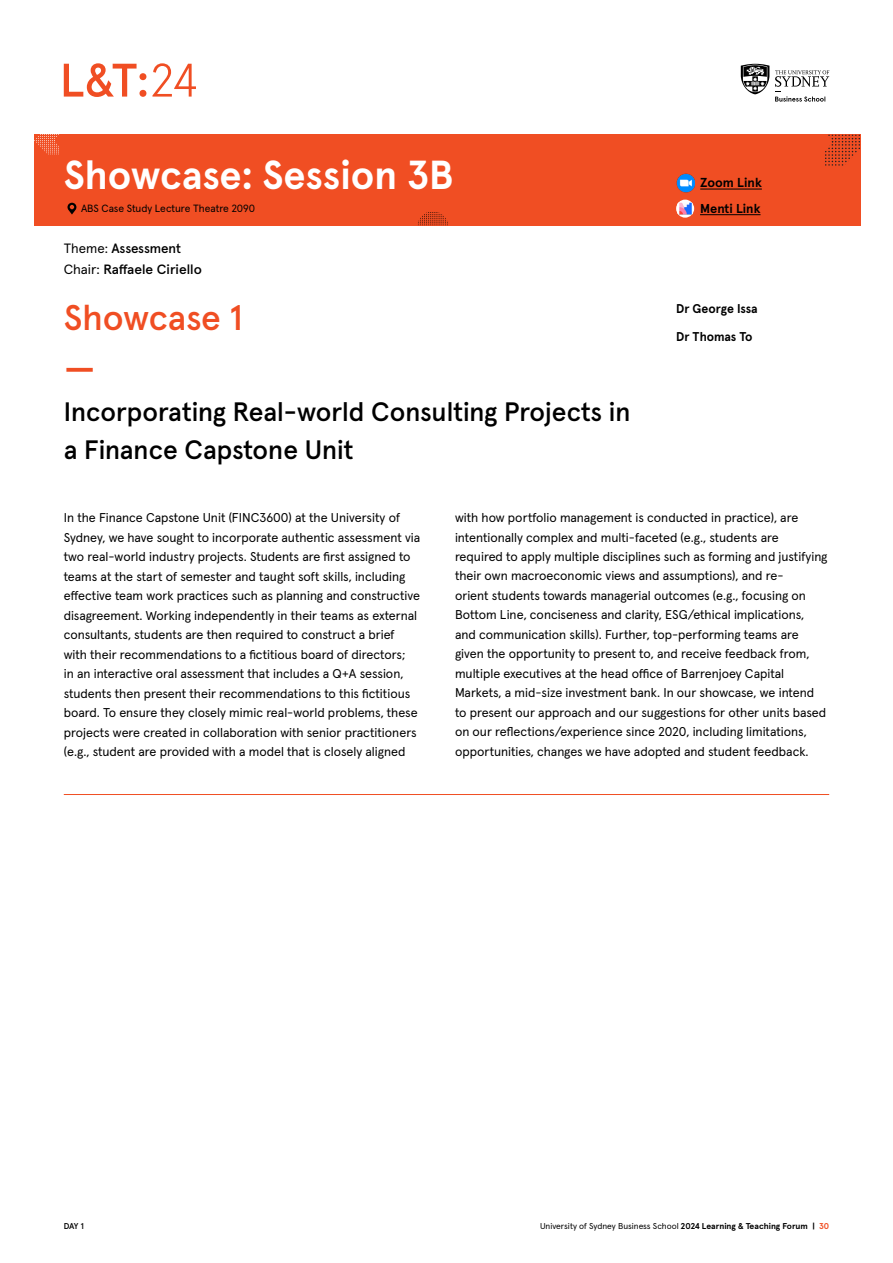
<style>
.page{position:relative;width:893px;height:1263px;background:#fff}
.page>*{position:absolute;margin:0;border:0;box-sizing:border-box;transform-origin:0 0}
.t1{font:500 41.7px "Apercu Pro";color:#f04e23}
.t2{font:700 40.5px "Apercu Pro";letter-spacing:-.005em;color:#fff}
.t3{font:500 35.7px "Apercu Pro";letter-spacing:-.005em;color:#f04e23}
.t4{font:500 26.7px/38px "Apercu Pro";color:#000}
.t5{font:500 13.5px/21px "Apercu Pro";letter-spacing:-.005em;color:#000}
.t6{font:700 13.05px "Apercu Pro";color:#000}
.t7{font:700 12.9px "Apercu Pro";color:#000}
.t8{font:12.75px/19.5px "Apercu Pro";color:#000}
.t9{font:700 12.75px/27.8px "Apercu Pro";letter-spacing:-.005em;color:#000}
.t10{font:10.5px "Apercu Pro";letter-spacing:-.005em;color:#000}
.t11{font:8.4px "Apercu Pro";color:#000}
.t12{font:500 8.4px "Apercu Pro";color:#000}
.s1{font-weight:400}
.s2{font-weight:700}
.s3{font-weight:700;color:#f04e23}
</style>
<div class="page">
<svg style="left:741px;top:64px;width:28px;height:30px"></svg>
<svg style="left:775px;top:70px;width:54px;height:32px"></svg>
<svg style="left:64px;top:63px;width:82px;height:34px"></svg>
<svg style="left:152px;top:63px;width:44px;height:34px"></svg>
<div style="left:34px;top:134px;width:826px;height:91px;background:#f04e23"></div>
<svg style="left:418px;top:212px;width:30px;height:14px"></svg>
<svg style="left:825px;top:134px;width:35px;height:32px"></svg>
<svg style="left:34px;top:134px;width:25px;height:21px"></svg>
<svg style="left:68px;top:203px;width:8px;height:12px"></svg>
<hr style="left:64px;top:794px;width:765px;height:1px;background:#f04e23">
<img style="left:676px;top:173px;width:19px;height:19px">
<hr style="left:700px;top:189px;width:62px;height:1px;background:#000">
<hr style="left:700px;top:214px;width:60px;height:1px;background:#000">
<svg style="left:676px;top:200px;width:18px;height:18px"></svg>
<svg style="left:677px;top:203px;width:16px;height:12px"></svg>
<img style="left:678px;top:203px;width:14px;height:12px">
<h2 class="t2" style="left:64px;top:143px;width:391px">Showcase: Session 3B</h2>
<p class="t10" style="left:81px;top:201px;width:176px">ABS Case Study Lecture Theatre 2090</p>
<p class="t5" style="left:64px;top:236px;width:140px"><span class="s1">Theme:</span> Assessment<br><span class="s1">Chair:</span> Raffaele Ciriello</p>
<h3 class="t3" style="left:64px;top:290px;width:181px">Showcase 1</h3>
<h1 class="t1" style="left:64px;top:336px;width:33px">—</h1>
<h3 class="t4" style="left:64px;top:391px;width:568px">Incorporating Real-world Consulting Projects in a Finance Capstone Unit</h3>
<p class="t6" style="left:700px;top:172px;width:63px">Zoom Link</p>
<p class="t7" style="left:700px;top:198px;width:62px">Menti Link</p>
<p class="t9" style="left:676px;top:294px;width:83px">Dr George Issa<br>Dr Thomas To</p>
<p class="t8" style="left:64px;top:507px;width:358px">In the Finance Capstone Unit (FINC3600) at the University of Sydney, we have sought to incorporate authentic assessment via two real-world industry projects. Students are first assigned to teams at the start of semester and taught soft skills, including effective team work practices such as planning and constructive disagreement. Working independently in their teams as external consultants, students are then required to construct a brief with their recommendations to a fictitious board of directors;<br>in an interactive oral assessment that includes a Q+A session, students then present their recommendations to this fictitious board. To ensure they closely mimic real-world problems, these projects were created in collaboration with senior practitioners (e.g., student are provided with a model that is closely aligned</p>
<p class="t8" style="left:455px;top:507px;width:374px">with how portfolio management is conducted in practice), are intentionally complex and multi-faceted (e.g., students are required to apply multiple disciplines such as forming and justifying their own macroeconomic views and assumptions), and re-<br>orient students towards managerial outcomes (e.g., focusing on Bottom Line, conciseness and clarity, ESG/ethical implications, and communication skills). Further, top-performing teams are given the opportunity to present to, and receive feedback from, multiple executives at the head office of Barrenjoey Capital Markets, a mid-size investment bank. In our showcase, we intend to present our approach and our suggestions for other units based on our reflections/experience since 2020, including limitations, opportunities, changes we have adopted and student feedback.</p>
<p class="t12" style="left:64px;top:1219px;width:22px">DAY 1</p>
<p class="t11" style="left:540px;top:1219px;width:291px">University of Sydney Business School <span class="s2">2024 Learning &amp; Teaching Forum |</span> <span class="s3">30</span></p>
</div>
